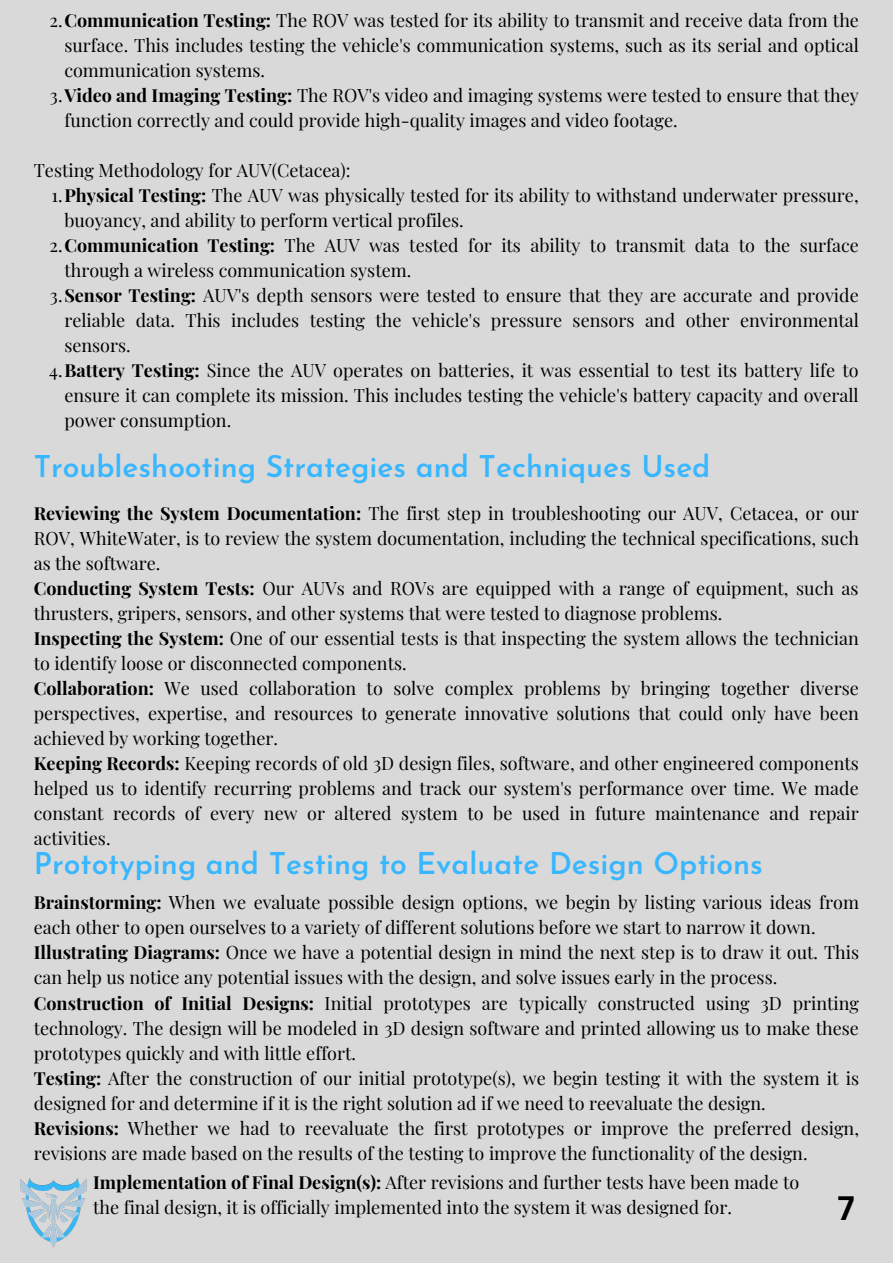
<style>
.page{position:relative;width:893px;height:1264px;background:#fff}
.page>*{position:absolute;margin:0;border:0;box-sizing:border-box;transform-origin:0 0}
.t1{font:700 33px "Canva Sans";color:#000}
.t2{font:600 30px "Josefin Sans";color:#38b6ff}
.t3{font:18px/25px "Playfair Display";color:#000}
.s1{font-weight:700}
</style>
<div class="page">
<div style="left:0;top:0;width:892px;height:1262px;background:#d9d9d9"></div>
<img style="left:20px;top:1178px;width:67px;height:70px">
<p class="t3" style="left:64px;top:7px;width:796px;text-align:justify;text-indent:-15px">2.<span class="s1">Communication Testing:</span> The ROV was tested for its ability to transmit and receive data from the surface. This includes testing the vehicle's communication systems, such as its serial and optical communication systems.</p>
<p class="t3" style="left:64px;top:82px;width:796px;text-indent:-14px">3.<span class="s1">Video and Imaging Testing:</span> The ROV's video and imaging systems were tested to ensure that they function correctly and could provide high-quality images and video footage.</p>
<p class="t3" style="left:34px;top:157px;width:318px">Testing Methodology for AUV(Cetacea):</p>
<p class="t3" style="left:64px;top:182px;width:795px;text-indent:-13px">1.<span class="s1">Physical Testing:</span> The AUV was physically tested for its ability to withstand underwater pressure, buoyancy, and ability to perform vertical profiles.</p>
<p class="t3" style="left:64px;top:232px;width:796px;text-indent:-15px">2.<span class="s1">Communication Testing:</span> The AUV was tested for its ability to transmit data to the surface through a wireless communication system.</p>
<p class="t3" style="left:64px;top:282px;width:796px;text-align:justify;text-indent:-14px">3.<span class="s1">Sensor Testing:</span> AUV's depth sensors were tested to ensure that they are accurate and provide reliable data. This includes testing the vehicle's pressure sensors and other environmental sensors.</p>
<p class="t3" style="left:64px;top:357px;width:795px;text-align:justify;text-indent:-15px">4.<span class="s1">Battery Testing:</span> Since the AUV operates on batteries, it was essential to test its battery life to ensure it can complete its mission. This includes testing the vehicle's battery capacity and overall power consumption.</p>
<p class="t2" style="left:34px;top:454px;width:678px">Troubleshooting Strategies and Techniques Used</p>
<p class="t3" style="left:34px;top:500px;width:826px;text-align:justify"><span class="s1">Reviewing the System Documentation:</span> The first step in troubleshooting our AUV, Cetacea, or our ROV, WhiteWater, is to review the system documentation, including the technical specifications, such as the software.</p>
<p class="t3" style="left:34px;top:574px;width:826px"><span class="s1">Conducting System Tests:</span> Our AUVs and ROVs are equipped with a range of equipment, such as thrusters, gripers, sensors, and other systems that were tested to diagnose problems.</p>
<p class="t3" style="left:34px;top:624px;width:826px"><span class="s1">Inspecting the System:</span> One of our essential tests is that inspecting the system allows the technician to identify loose or disconnected components.</p>
<p class="t3" style="left:34px;top:674px;width:826px;text-align:justify"><span class="s1">Collaboration:</span> We used collaboration to solve complex problems by bringing together diverse perspectives, expertise, and resources to generate innovative solutions that could only have been achieved by working together.</p>
<p class="t3" style="left:34px;top:749px;width:826px;text-align:justify"><span class="s1">Keeping Records:</span> Keeping records of old 3D design files, software, and other engineered components helped us to identify recurring problems and track our system's performance over time. We made constant records of every new or altered system to be used in future maintenance and repair activities.</p>
<p class="t2" style="left:34px;top:851px;width:730px">Prototyping and Testing to Evaluate Design Options</p>
<p class="t3" style="left:34px;top:889px;width:826px"><span class="s1">Brainstorming:</span> When we evaluate possible design options, we begin by listing various ideas from each other to open ourselves to a variety of different solutions before we start to narrow it down.</p>
<p class="t3" style="left:34px;top:939px;width:826px"><span class="s1">Illustrating Diagrams:</span> Once we have a potential design in mind the next step is to draw it out. This can help us notice any potential issues with the design, and solve issues early in the process.</p>
<p class="t3" style="left:34px;top:989px;width:826px;text-align:justify"><span class="s1">Construction of Initial Designs:</span> Initial prototypes are typically constructed using 3D printing technology. The design will be modeled in 3D design software and printed allowing us to make these prototypes quickly and with little effort.</p>
<p class="t3" style="left:34px;top:1064px;width:826px"><span class="s1">Testing:</span> After the construction of our initial prototype(s), we begin testing it with the system it is designed for and determine if it is the right solution ad if we need to reevaluate the design.</p>
<p class="t3" style="left:34px;top:1115px;width:826px"><span class="s1">Revisions:</span> Whether we had to reevaluate the first prototypes or improve the preferred design, revisions are made based on the results of the testing to improve the functionality of the design.</p>
<p class="t3" style="left:93px;top:1169px;width:707px"><span class="s1">Implementation of Final Design(s):</span> After revisions and further tests have been made to the final design, it is officially implemented into the system it was designed for.</p>
<p class="t1" style="left:837px;top:1185px;width:18px">7</p>
</div>
